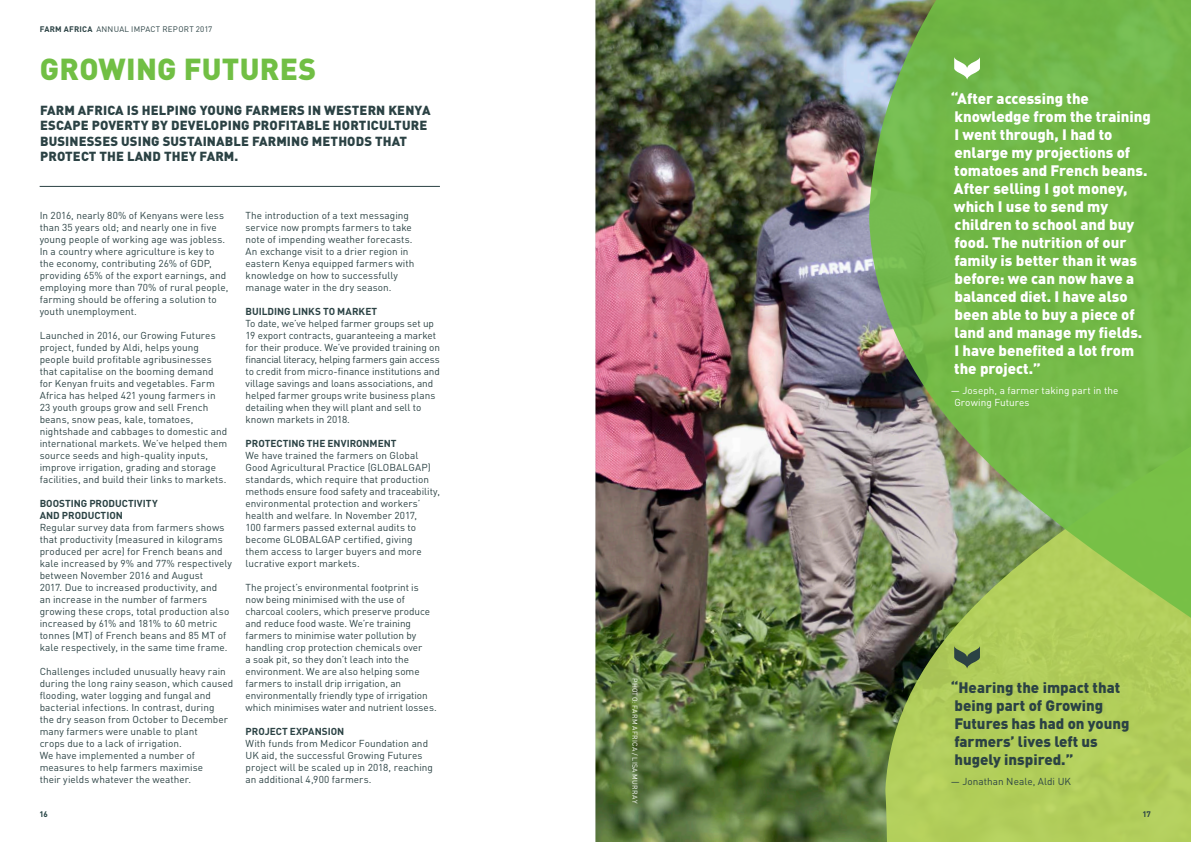
<style>
.page{position:relative;width:1191px;height:842px;background:#fff}
.page>*{position:absolute;margin:0;border:0;box-sizing:border-box;transform-origin:0 0}
.t1{font:900 30px "DIN Pro";letter-spacing:.01em;color:#71bf44}
.t2{font:900 15px/18px "DIN Pro";color:#fff}
.t3{font:900 15px/18px "DIN Pro";color:#2b4244}
.t4{font:900 13px/15.6px "DIN Pro";letter-spacing:.01em;color:#2b4244}
.t5{font:10px/12px "DIN Pro";letter-spacing:.005em;color:#2b4244}
.t6{font:700 10px/12px "DIN Pro";color:#2b4244}
.t7{font:10px/12px "DIN Pro";letter-spacing:.01em;color:#fff}
.t8{font:8px "DIN Pro";letter-spacing:.025em;color:#2b4244}
.t9{font:700 8px "DIN Pro";color:#2b4244}
.t10{font:700 8px "DIN Pro";color:#224142}
.t11{font:7px "DIN Pro";letter-spacing:.035em;color:#fff}
.s1{font-weight:700}
</style>
<div class="page">
<img style="left:595px;top:0;width:274px;height:842px">
<svg style="left:868px;top:290px;width:323px;height:552px;background:#a5c056"></svg>
<hr style="left:40px;top:186px;width:400px;height:1px;background:#2b4244">
<svg style="left:954px;top:646px;width:26px;height:23px"></svg>
<svg style="left:869px;top:0;width:322px;height:646px;background:#7cb354"></svg>
<svg style="left:954px;top:57px;width:26px;height:23px"></svg>
<p class="t8" style="left:40px;top:23px;width:174px"><span class="s1">FARM AFRICA</span> ANNUAL IMPACT REPORT 2017</p>
<p class="t1" style="left:40px;top:48px;width:278px">GROWING FUTURES</p>
<p class="t4" style="left:40px;top:101px;width:392px">FARM AFRICA IS HELPING YOUNG FARMERS IN WESTERN KENYA ESCAPE POVERTY BY DEVELOPING PROFITABLE HORTICULTURE BUSINESSES USING SUSTAINABLE FARMING METHODS THAT PROTECT THE LAND THEY FARM.</p>
<p class="t5" style="left:40px;top:209px;width:190px">In 2016, nearly 80% of Kenyans were less than 35 years old; and nearly one in five young people of working age was jobless.<br>In a country where agriculture is key to the economy, contributing 26% of GDP, providing 65% of the export earnings, and employing more than 70% of rural people, farming should be offering a solution to youth unemployment.</p>
<p class="t5" style="left:40px;top:329px;width:189px">Launched in 2016, our Growing Futures project, funded by Aldi, helps young people build profitable agribusinesses that capitalise on the booming demand for Kenyan fruits and vegetables. Farm Africa has helped 421 young farmers in 23 youth groups grow and sell French beans, snow peas, kale, tomatoes, nightshade and cabbages to domestic and international markets. We’ve helped them source seeds and high-quality inputs, improve irrigation, grading and storage facilities, and build their links to markets.</p>
<p class="t6" style="left:40px;top:497px;width:120px">BOOSTING PRODUCTIVITY<br>AND PRODUCTION</p>
<p class="t5" style="left:40px;top:521px;width:194px">Regular survey data from farmers shows that productivity (measured in kilograms produced per acre) for French beans and kale increased by 9% and 77% respectively between November 2016 and August<br>2017. Due to increased productivity, and<br>an increase in the number of farmers growing these crops, total production also increased by 61% and 181% to 60 metric tonnes (MT) of French beans and 85 MT of kale respectively, in the same time frame.</p>
<p class="t5" style="left:40px;top:665px;width:195px">Challenges included unusually heavy rain during the long rainy season, which caused flooding, water logging and fungal and bacterial infections. In contrast, during<br>the dry season from October to December many farmers were unable to plant<br>crops due to a lack of irrigation.<br>We have implemented a number of measures to help farmers maximise<br>their yields whatever the weather.</p>
<p class="t10" style="left:39px;top:808px;width:10px">16</p>
<p class="t5" style="left:245px;top:209px;width:170px">The introduction of a text messaging service now prompts farmers to take note of impending weather forecasts.<br>An exchange visit to a drier region in eastern Kenya equipped farmers with knowledge on how to successfully manage water in the dry season.</p>
<p class="t6" style="left:245px;top:305px;width:133px">BUILDING LINKS TO MARKET</p>
<p class="t5" style="left:245px;top:317px;width:196px">To date, we’ve helped farmer groups set up 19 export contracts, guaranteeing a market for their produce. We’ve provided training on financial literacy, helping farmers gain access to credit from micro-finance institutions and village savings and loans associations, and helped farmer groups write business plans detailing when they will plant and sell to known markets in 2018.</p>
<p class="t6" style="left:245px;top:437px;width:152px">PROTECTING THE ENVIRONMENT</p>
<p class="t5" style="left:245px;top:449px;width:196px">We have trained the farmers on Global Good Agricultural Practice (GLOBALGAP) standards, which require that production methods ensure food safety and traceability, environmental protection and workers’ health and welfare. In November 2017,<br>100 farmers passed external audits to become GLOBALGAP certified, giving<br>them access to larger buyers and more lucrative export markets.</p>
<p class="t5" style="left:245px;top:581px;width:193px">The project’s environmental footprint is now being minimised with the use of charcoal coolers, which preserve produce and reduce food waste. We’re training farmers to minimise water pollution by handling crop protection chemicals over<br>a soak pit, so they don’t leach into the environment. We are also helping some farmers to install drip irrigation, an environmentally friendly type of irrigation which minimises water and nutrient losses.</p>
<p class="t6" style="left:245px;top:725px;width:100px">PROJECT EXPANSION</p>
<p class="t5" style="left:245px;top:737px;width:189px">With funds from Medicor Foundation and UK aid, the successful Growing Futures project will be scaled up in 2018, reaching an additional 4,900 farmers.</p>
<p class="t11" style="left:639px;top:678px;width:127px;rotate:90deg">PHOTO: FARM AFRICA / LISA MURRAY</p>
<p class="t2" style="left:950px;top:89px;width:202px">“After accessing the knowledge from the training<br>I went through, I had to enlarge my projections of tomatoes and French beans.<br>After selling I got money, which I use to send my children to school and buy food. The nutrition of our family is better than it was before: we can now have a balanced diet. I have also been able to buy a piece of land and manage my fields.<br>I have benefited a lot from the project.”</p>
<p class="t7" style="left:954px;top:384px;width:165px;text-indent:-4px">— Joseph, a farmer taking part in the<br>Growing Futures</p>
<p class="t3" style="left:950px;top:678px;width:180px">“Hearing the impact that being part of Growing<br>Futures has had on young farmers’ lives left us hugely inspired.”</p>
<p class="t5" style="left:950px;top:775px;width:122px">— Jonathan Neale, Aldi UK</p>
<p class="t9" style="left:1142px;top:808px;width:10px">17</p>
</div>
